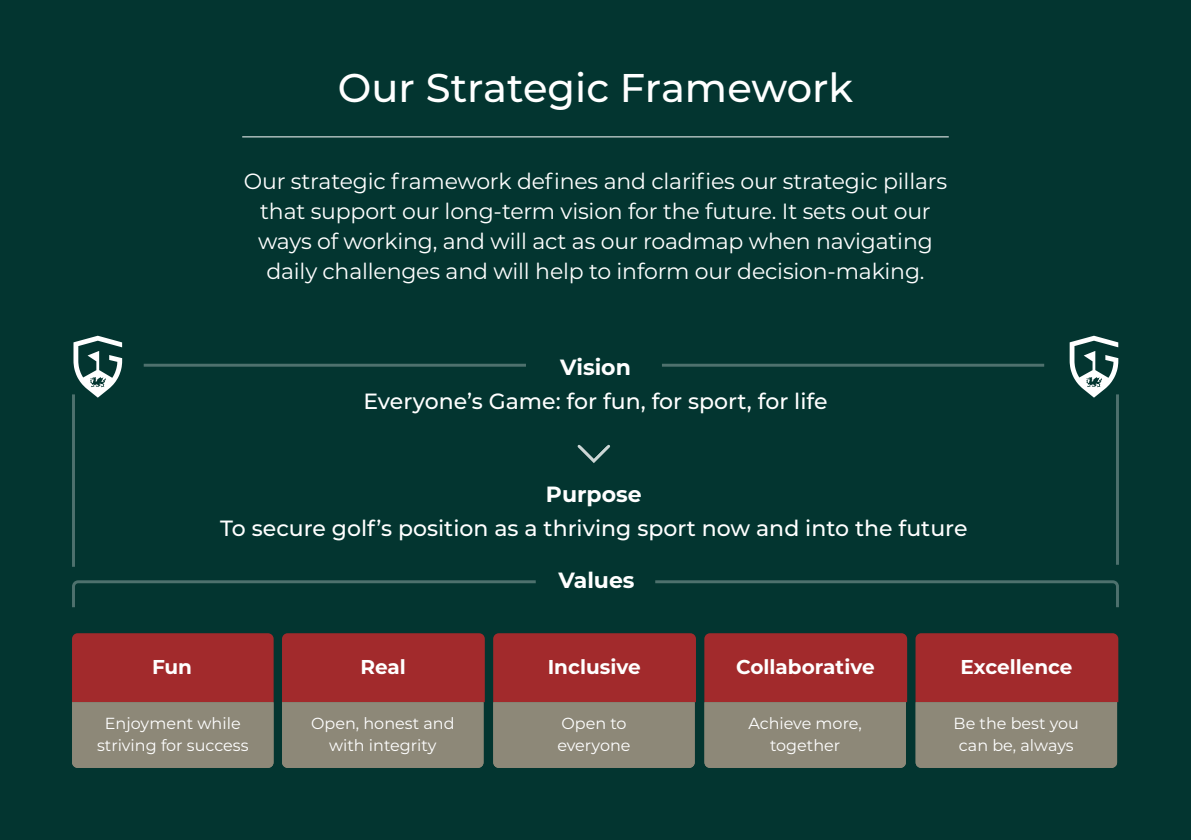
<style>
.page{position:relative;width:1191px;height:840px;background:#fff}
.page>*{position:absolute;margin:0;border:0;box-sizing:border-box;transform-origin:0 0}
.t1{font:500 40px "Montserrat";color:#fff}
.t2{font:22px/30px "Montserrat";letter-spacing:-.01em;color:#fff;text-align:center}
.t3{font:500 22px "Montserrat";color:#fff}
.t4{font:700 22px "Montserrat";color:#fff}
.t5{font:700 20px "Montserrat";color:#fff}
.t6{font:16px/22px "Montserrat";color:#fff;text-align:center}
</style>
<div class="page">
<div style="left:0;top:0;width:1191px;height:839px;background:#033530"></div>
<hr style="left:242px;top:136px;width:706px;height:1px;background:#fff">
<svg style="left:73px;top:335px;width:49px;height:62px"></svg>
<svg style="left:1069px;top:335px;width:49px;height:62px"></svg>
<hr style="left:662px;top:363px;width:382px;height:3px;background:#fff">
<svg style="left:72px;top:580px;width:464px;height:28px"></svg>
<svg style="left:577px;top:444px;width:33px;height:19px"></svg>
<svg style="left:655px;top:580px;width:464px;height:28px"></svg>
<hr style="left:144px;top:363px;width:382px;height:3px;background:#fff">
<hr style="left:72px;top:394px;width:3px;height:172px;background:#fff">
<hr style="left:1116px;top:394px;width:3px;height:170px;background:#fff">
<svg style="left:72px;top:633px;width:202px;height:134px;background:#975750"></svg>
<svg style="left:282px;top:633px;width:203px;height:134px;background:#965750"></svg>
<svg style="left:493px;top:633px;width:203px;height:134px;background:#965750"></svg>
<svg style="left:704px;top:633px;width:203px;height:134px;background:#965750"></svg>
<svg style="left:915px;top:633px;width:203px;height:134px;background:#965750"></svg>
<h1 class="t1" style="left:338px;top:60px;width:516px">Our Strategic Framework</h1>
<p class="t2" style="left:244px;top:165px;width:705px">Our strategic framework defines and clarifies our strategic pillars that support our long-term vision for the future. It sets out our ways of working, and will act as our roadmap when navigating daily challenges and will help to inform our decision-making.</p>
<p class="t4" style="left:560px;top:351px;width:72px">Vision</p>
<p class="t3" style="left:363px;top:385px;width:466px">Everyone’s Game: for fun, for sport, for life</p>
<p class="t4" style="left:546px;top:478px;width:97px">Purpose</p>
<p class="t3" style="left:220px;top:512px;width:748px">To secure golf’s position as a thriving sport now and into the future</p>
<p class="t4" style="left:558px;top:564px;width:78px">Values</p>
<p class="t5" style="left:152px;top:652px;width:42px">Fun</p>
<p class="t5" style="left:360px;top:652px;width:47px">Real</p>
<p class="t5" style="left:548px;top:652px;width:94px">Inclusive</p>
<p class="t5" style="left:736px;top:652px;width:140px">Collaborative</p>
<p class="t5" style="left:960px;top:652px;width:114px">Excellence</p>
<p class="t6" style="left:97px;top:711px;width:153px">Enjoyment while striving for success</p>
<p class="t6" style="left:311px;top:711px;width:145px">Open, honest and with integrity</p>
<p class="t6" style="left:557px;top:711px;width:75px;text-align:left">Open to everyone</p>
<p class="t6" style="left:748px;top:711px;width:115px">Achieve more, together</p>
<p class="t6" style="left:953px;top:711px;width:127px">Be the best you can be, always</p>
</div>
